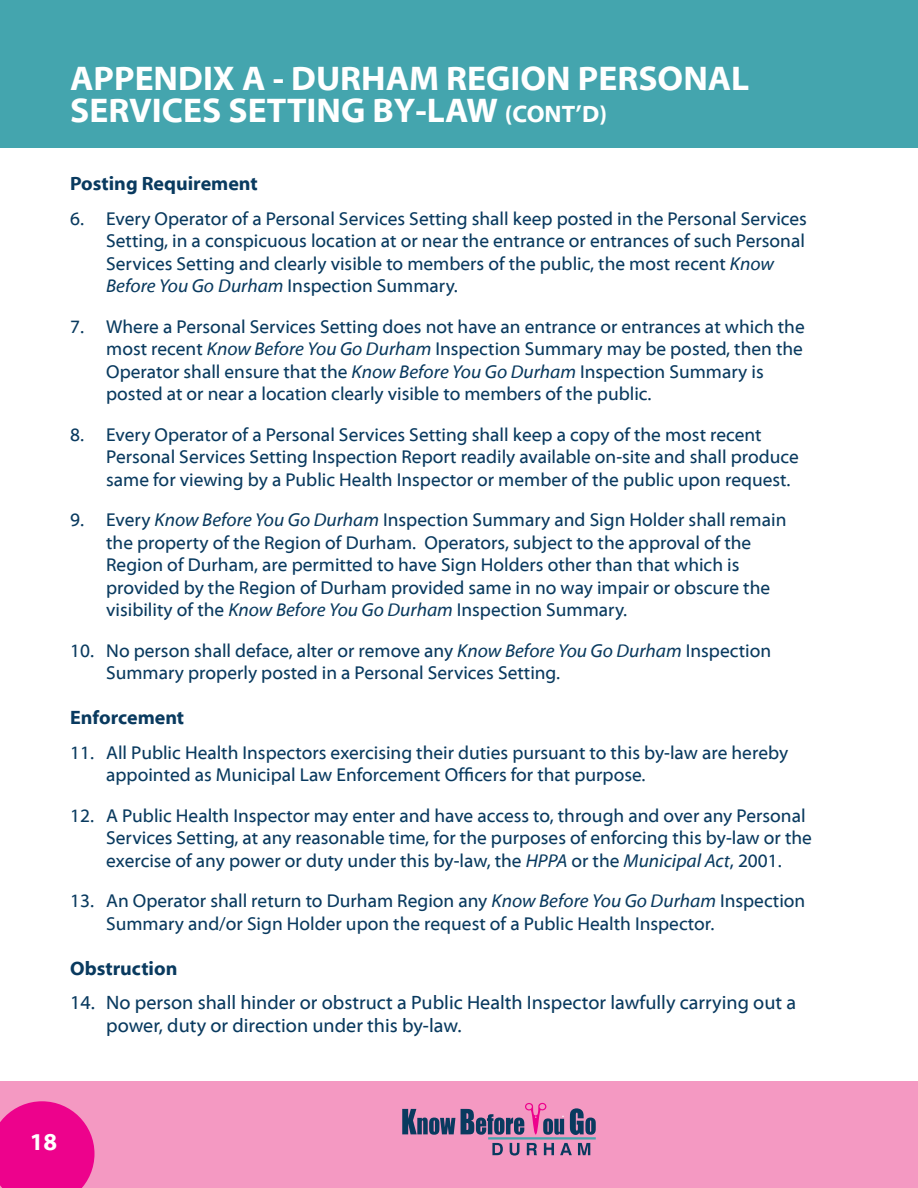
<style>
.page{position:relative;width:918px;height:1188px;background:#fff}
.page>*{position:absolute;margin:0;border:0;box-sizing:border-box;transform-origin:0 0}
.t1{font:700 34.5px/31.5px "Myriad Web Pro";color:#fff}
.t2{font:700 24px "Myriad Web Pro";color:#fff}
.t3{font:19.5px/22.5px "Myriad Web Pro";color:#093a5f}
.t4{font:700 19.5px "Myriad Web Pro";color:#093a5f}
.t5{font:18.75px/22.5px "Myriad Web Pro";color:#093a5f}
.s1{font-size:24px}
.s2{font-style:italic}
</style>
<div class="page">
<div style="left:0;top:0;width:918px;height:147px;background:#44a5ae"></div>
<div style="left:0;top:1082px;width:918px;height:106px;background:#f499c2"></div>
<svg style="left:0;top:1101px;width:94px;height:87px;background:#ed1392"></svg>
<svg style="left:492px;top:1143px;width:11px;height:12px"></svg>
<svg style="left:510px;top:1143px;width:9px;height:13px"></svg>
<svg style="left:527px;top:1143px;width:10px;height:12px"></svg>
<svg style="left:544px;top:1143px;width:10px;height:12px"></svg>
<svg style="left:560px;top:1143px;width:12px;height:12px"></svg>
<svg style="left:578px;top:1143px;width:12px;height:12px"></svg>
<hr style="left:488px;top:1137px;width:108px;height:3px;background:#44a5ae">
<svg style="left:402px;top:1109px;width:53px;height:26px"></svg>
<svg style="left:570px;top:1108px;width:26px;height:27px"></svg>
<svg style="left:461px;top:1103px;width:103px;height:32px"></svg>
<h1 class="t1" style="left:70px;top:64px;width:681px">APPENDIX A - DURHAM REGION PERSONAL<br>SERVICES SETTING BY-LAW <span class="s1">(CONT’D)</span></h1>
<p class="t4" style="left:70px;top:173px;width:189px">Posting Requirement</p>
<p class="t5" style="left:106px;top:208px;width:702px;text-indent:-36px">6. Every Operator of a Personal Services Setting shall keep posted in the Personal Services Setting, in a conspicuous location at or near the entrance or entrances of such Personal Services Setting and clearly visible to members of the public, the most recent <span class="s2">Know Before You Go Durham</span> Inspection Summary.</p>
<p class="t5" style="left:106px;top:316px;width:700px;text-indent:-36px">7. Where a Personal Services Setting does not have an entrance or entrances at which the most recent <span class="s2">Know Before You Go Durham</span> Inspection Summary may be posted, then the Operator shall ensure that the <span class="s2">Know Before You Go Durham</span> Inspection Summary is posted at or near a location clearly visible to members of the public.</p>
<p class="t5" style="left:106px;top:424px;width:694px;text-indent:-36px">8. Every Operator of a Personal Services Setting shall keep a copy of the most recent<br>Personal Services Setting Inspection Report readily available on-site and shall produce same for viewing by a Public Health Inspector or member of the public upon request.</p>
<p class="t5" style="left:106px;top:509px;width:682px;text-indent:-36px">9. Every <span class="s2">Know Before You Go Durham</span> Inspection Summary and Sign Holder shall remain the property of the Region of Durham. Operators, subject to the approval of the Region of Durham, are permitted to have Sign Holders other than that which is provided by the Region of Durham provided same in no way impair or obscure the visibility of the <span class="s2">Know Before You Go Durham</span> Inspection Summary.</p>
<p class="t5" style="left:106px;top:640px;width:666px;text-indent:-36px">10. No person shall deface, alter or remove any <span class="s2">Know Before You Go Durham</span> Inspection<br>Summary properly posted in a Personal Services Setting.</p>
<p class="t4" style="left:70px;top:707px;width:116px">Enforcement</p>
<p class="t5" style="left:106px;top:742px;width:683px;text-indent:-36px">11. All Public Health Inspectors exercising their duties pursuant to this by-law are hereby appointed as Municipal Law Enforcement Officers for that purpose.</p>
<p class="t5" style="left:106px;top:805px;width:707px;text-indent:-36px">12. A Public Health Inspector may enter and have access to, through and over any Personal<br>Services Setting, at any reasonable time, for the purposes of enforcing this by-law or the exercise of any power or duty under this by-law, the <span class="s2">HPPA</span> or the <span class="s2">Municipal Act</span>, 2001.</p>
<p class="t5" style="left:106px;top:890px;width:701px;text-indent:-36px">13. An Operator shall return to Durham Region any <span class="s2">Know Before You Go Durham</span> Inspection<br>Summary and/or Sign Holder upon the request of a Public Health Inspector.</p>
<p class="t4" style="left:70px;top:958px;width:109px">Obstruction</p>
<p class="t3" style="left:106px;top:992px;width:692px;text-indent:-36px">14. No person shall hinder or obstruct a Public Health Inspector lawfully carrying out a power, duty or direction under this by-law.</p>
<p class="t2" style="left:30px;top:1129px;width:29px">18</p>
</div>
